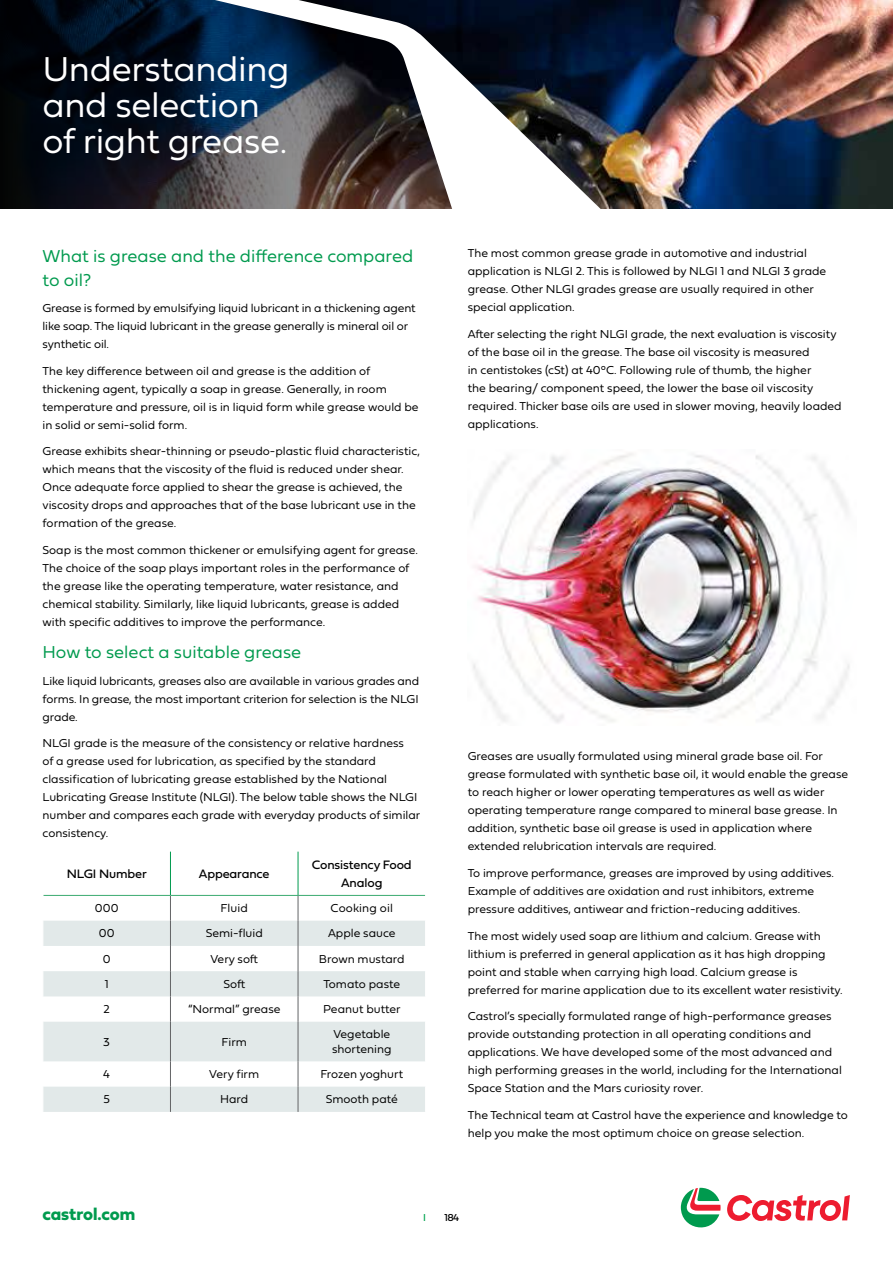
<style>
.page{position:relative;width:893px;height:1263px;background:#fff}
.page>*{position:absolute;margin:0;border:0;box-sizing:border-box;transform-origin:0 0}
.t1{font:36px/36px "Fieldwork Geo Light";letter-spacing:-.01em;color:#fff}
.t2{font:18px/24px "Fieldwork Geo Light";color:#009a4e}
.t3{font:18px "Fieldwork Geo Bold";color:#009a4e}
.t4{font:12.75px/18px "Fieldwork Geo Regular";letter-spacing:-.01em;color:#000;text-align:center}
.t5{font:12px/18px "Fieldwork Geo Light";color:#000}
.t6{font:10.5px "Fieldwork Geo Regular";color:#000}
.t7{font:10.5px "Fieldwork Geo Regular";color:#00a450}
</style>
<div class="page">
<img style="left:697px;top:0;width:196px;height:208px">
<svg style="left:0;top:0;width:188px;height:208px;background:#050b15"></svg>
<img style="left:188px;top:0;width:509px;height:209px">
<svg style="left:681px;top:1188px;width:39px;height:40px"></svg>
<svg style="left:727px;top:1195px;width:123px;height:26px"></svg>
<svg style="left:44px;top:921px;width:381px;height:191px;fill:#e2e9e9"></svg>
<hr style="left:170px;top:852px;width:1px;height:43px;background:#009a4e">
<hr style="left:298px;top:852px;width:1px;height:43px;background:#009a4e">
<hr style="left:43px;top:895px;width:127px;height:1px;background:#3aab70">
<hr style="left:170px;top:895px;width:128px;height:1px;background:#3aab70">
<hr style="left:298px;top:895px;width:127px;height:1px;background:#3aab70">
<svg style="left:43px;top:895px;width:1px;height:101px"></svg>
<svg style="left:43px;top:1087px;width:1px;height:25px"></svg>
<svg style="left:170px;top:896px;width:1px;height:126px"></svg>
<svg style="left:298px;top:896px;width:1px;height:126px"></svg>
<hr style="left:170px;top:1022px;width:1px;height:39px;background:#636466">
<hr style="left:298px;top:1022px;width:1px;height:39px;background:#636466">
<svg style="left:170px;top:1061px;width:1px;height:51px"></svg>
<svg style="left:298px;top:1061px;width:1px;height:51px"></svg>
<img style="left:473px;top:453px;width:377px;height:270px">
<h1 class="t1" style="left:43px;top:49px;width:249px">Understanding and selection of right grease.</h1>
<h2 class="t2" style="left:43px;top:243px;width:372px">What is grease and the difference compared to oil?</h2>
<p class="t5" style="left:43px;top:298px;width:375px">Grease is formed by emulsifying liquid lubricant in a thickening agent like soap. The liquid lubricant in the grease generally is mineral oil or synthetic oil.</p>
<p class="t5" style="left:43px;top:361px;width:378px">The key difference between oil and grease is the addition of thickening agent, typically a soap in grease. Generally, in room temperature and pressure, oil is in liquid form while grease would be in solid or semi-solid form.</p>
<p class="t5" style="left:43px;top:441px;width:379px">Grease exhibits shear-thinning or pseudo-plastic fluid characteristic, which means that the viscosity of the fluid is reduced under shear.<br>Once adequate force applied to shear the grease is achieved, the viscosity drops and approaches that of the base lubricant use in the formation of the grease.</p>
<p class="t5" style="left:43px;top:540px;width:377px">Soap is the most common thickener or emulsifying agent for grease.<br>The choice of the soap plays important roles in the performance of the grease like the operating temperature, water resistance, and chemical stability. Similarly, like liquid lubricants, grease is added with specific additives to improve the performance.</p>
<h2 class="t2" style="left:43px;top:639px;width:260px">How to select a suitable grease</h2>
<p class="t5" style="left:43px;top:671px;width:378px;text-align:justify">Like liquid lubricants, greases also are available in various grades and forms. In grease, the most important criterion for selection is the NLGI grade.</p>
<p class="t5" style="left:43px;top:733px;width:379px">NLGI grade is the measure of the consistency or relative hardness<br>of a grease used for lubrication, as specified by the standard classification of lubricating grease established by the National Lubricating Grease Institute (NLGI). The below table shows the NLGI number and compares each grade with everyday products of similar consistency.</p>
<p class="t4" style="left:67px;top:864px;width:81px">NLGI Number</p>
<p class="t4" style="left:199px;top:864px;width:72px">Appearance</p>
<p class="t4" style="left:312px;top:855px;width:101px">Consistency Food<br>Analog</p>
<p class="t5" style="left:95px;top:898px;width:25px">000</p>
<p class="t5" style="left:220px;top:898px;width:29px">Fluid</p>
<p class="t5" style="left:331px;top:898px;width:64px">Cooking oil</p>
<p class="t5" style="left:99px;top:924px;width:17px">00</p>
<p class="t5" style="left:206px;top:924px;width:59px">Semi-fluid</p>
<p class="t5" style="left:328px;top:924px;width:69px">Apple sauce</p>
<p class="t5" style="left:103px;top:949px;width:9px">0</p>
<p class="t5" style="left:210px;top:949px;width:49px">Very soft</p>
<p class="t5" style="left:319px;top:949px;width:87px">Brown mustard</p>
<p class="t5" style="left:105px;top:974px;width:6px">1</p>
<p class="t5" style="left:223px;top:974px;width:23px">Soft</p>
<p class="t5" style="left:323px;top:974px;width:78px">Tomato paste</p>
<p class="t5" style="left:103px;top:1000px;width:8px">2</p>
<p class="t5" style="left:188px;top:1000px;width:94px">“Normal” grease</p>
<p class="t5" style="left:323px;top:1000px;width:79px">Peanut butter</p>
<p class="t5" style="left:103px;top:1032px;width:8px">3</p>
<p class="t5" style="left:222px;top:1032px;width:27px">Firm</p>
<p class="t5" style="left:332px;top:1027px;width:61px;line-height:14.4px">Vegetable shortening</p>
<p class="t5" style="left:103px;top:1064px;width:8px">4</p>
<p class="t5" style="left:209px;top:1064px;width:51px">Very firm</p>
<p class="t5" style="left:320px;top:1064px;width:84px">Frozen yoghurt</p>
<p class="t5" style="left:103px;top:1090px;width:8px">5</p>
<p class="t5" style="left:220px;top:1090px;width:30px">Hard</p>
<p class="t5" style="left:326px;top:1090px;width:74px">Smooth paté</p>
<p class="t5" style="left:468px;top:244px;width:360px">The most common grease grade in automotive and industrial application is NLGI 2. This is followed by NLGI 1 and NLGI 3 grade grease. Other NLGI grades grease are usually required in other special application.</p>
<p class="t5" style="left:468px;top:324px;width:375px">After selecting the right NLGI grade, the next evaluation is viscosity of the base oil in the grease. The base oil viscosity is measured<br>in centistokes (cSt) at 40°C. Following rule of thumb, the higher<br>the bearing/ component speed, the lower the base oil viscosity required. Thicker base oils are used in slower moving, heavily loaded applications.</p>
<p class="t5" style="left:468px;top:747px;width:382px">Greases are usually formulated using mineral grade base oil. For grease formulated with synthetic base oil, it would enable the grease to reach higher or lower operating temperatures as well as wider operating temperature range compared to mineral base grease. In addition, synthetic base oil grease is used in application where extended relubrication intervals are required.</p>
<p class="t5" style="left:468px;top:863px;width:368px">To improve performance, greases are improved by using additives.<br>Example of additives are oxidation and rust inhibitors, extreme pressure additives, antiwear and friction-reducing additives.</p>
<p class="t5" style="left:468px;top:926px;width:376px">The most widely used soap are lithium and calcium. Grease with lithium is preferred in general application as it has high dropping point and stable when carrying high load. Calcium grease is preferred for marine application due to its excellent water resistivity.</p>
<p class="t5" style="left:468px;top:1006px;width:376px">Castrol’s specially formulated range of high-performance greases provide outstanding protection in all operating conditions and applications. We have developed some of the most advanced and high performing greases in the world, including for the International Space Station and the Mars curiosity rover.</p>
<p class="t5" style="left:468px;top:1105px;width:382px">The Technical team at Castrol have the experience and knowledge to help you make the most optimum choice on grease selection.</p>
<h2 class="t3" style="left:43px;top:1200px;width:94px">castrol.com</h2>
<p class="t7" style="left:423px;top:1209px;width:4px">I</p>
<p class="t6" style="left:444px;top:1209px;width:16px">184</p>
</div>
